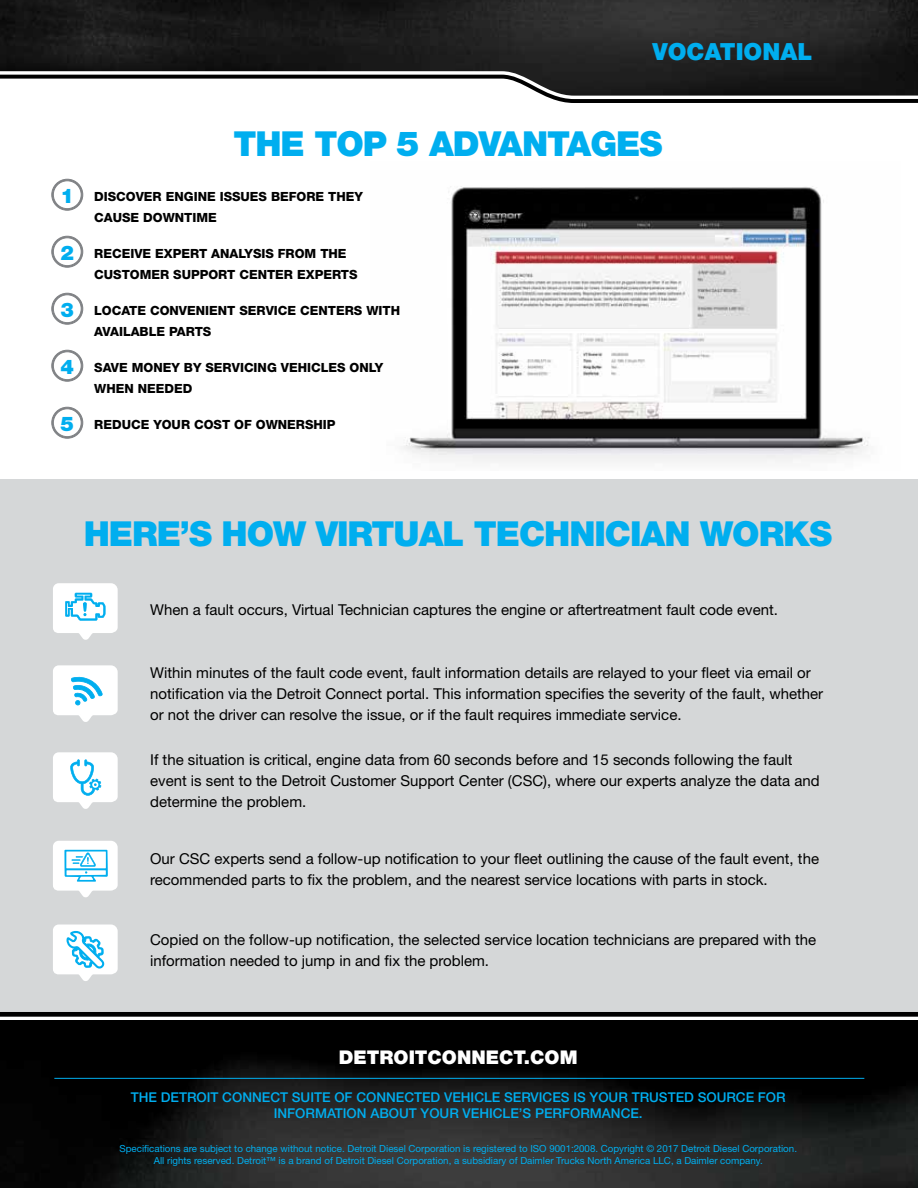
<style>
.page{position:relative;width:918px;height:1188px;background:#fff}
.page>*{position:absolute;margin:0;border:0;box-sizing:border-box;transform-origin:0 0}
.t1{font:900 34.5px "Helvetica Neue LT Std";letter-spacing:-.03em;color:#00aeef}
.t2{font:900 23.7px "Helvetica Neue LT Std";color:#00aeef}
.t3{font:900 18.9px "Helvetica Neue LT Std";color:#fff}
.t4{font:15px/21px "Helvetica Neue LT Std";color:#000}
.t5{font:500 13.5px/16.5px "Helvetica Neue LT Std";color:#00aeef;text-align:center}
.t6{font:800 12.6px/21px "Helvetica Neue LT Std";color:#000}
.t7{font:9.75px/12px "Helvetica Neue LT Std";color:#00aeef;text-align:center}
.s1{font-weight:900;font-size:20.25px;color:#00aeef}
</style>
<div class="page">
<img style="left:403px;top:186px;width:466px;height:276px">
<div style="left:0;top:479px;width:918px;height:535px;background:#d5d7d8"></div>
<svg style="left:51px;top:179px;width:32px;height:32px"></svg>
<svg style="left:51px;top:236px;width:32px;height:32px"></svg>
<svg style="left:51px;top:292px;width:33px;height:147px"></svg>
<svg style="left:53px;top:583px;width:65px;height:57px;background:#ddf0f8"></svg>
<svg style="left:53px;top:665px;width:65px;height:57px;background:#e0f1f8"></svg>
<svg style="left:53px;top:841px;width:65px;height:57px;background:#d9eff7"></svg>
<svg style="left:53px;top:752px;width:65px;height:57px;background:#e3f3f8"></svg>
<svg style="left:53px;top:924px;width:65px;height:57px;background:#d6eef7"></svg>
<svg style="left:0;top:0;width:918px;height:103px"></svg>
<svg style="left:0;top:1012px;width:918px;height:176px;background:#181818"></svg>
<hr style="left:54px;top:1078px;width:810px;height:1px;background:#00aeef">
<h2 class="t2" style="left:652px;top:37px;width:161px">VOCATIONAL</h2>
<h1 class="t1" style="left:233px;top:123px;width:431px">THE TOP 5 ADVANTAGES</h1>
<p class="t6" style="left:94px;top:186px;width:270px;text-indent:-34px"><span class="s1">1</span> DISCOVER ENGINE ISSUES BEFORE THEY<br>CAUSE DOWNTIME</p>
<p class="t6" style="left:94px;top:243px;width:265px;text-indent:-34px"><span class="s1">2</span> RECEIVE EXPERT ANALYSIS FROM THE<br>CUSTOMER SUPPORT CENTER EXPERTS</p>
<p class="t6" style="left:94px;top:300px;width:307px;text-indent:-34px"><span class="s1">3</span> LOCATE CONVENIENT SERVICE CENTERS WITH<br>AVAILABLE PARTS</p>
<p class="t6" style="left:94px;top:357px;width:291px;text-indent:-34px"><span class="s1">4</span> SAVE MONEY BY SERVICING VEHICLES ONLY<br>WHEN NEEDED</p>
<p class="t6" style="left:60px;top:414px;width:277px"><span class="s1">5</span> REDUCE YOUR COST OF OWNERSHIP</p>
<h1 class="t1" style="left:84px;top:513px;width:750px">HERE’S HOW VIRTUAL TECHNICIAN WORKS</h1>
<p class="t4" style="left:150px;top:599px;width:629px">When a fault occurs, Virtual Technician captures the engine or aftertreatment fault code event.</p>
<p class="t4" style="left:150px;top:662px;width:675px">Within minutes of the fault code event, fault information details are relayed to your fleet via email or notification via the Detroit Connect portal. This information specifies the severity of the fault, whether or not the driver can resolve the issue, or if the fault requires immediate service.</p>
<p class="t4" style="left:150px;top:749px;width:671px">If the situation is critical, engine data from 60 seconds before and 15 seconds following the fault event is sent to the Detroit Customer Support Center (CSC), where our experts analyze the data and determine the problem.</p>
<p class="t4" style="left:150px;top:848px;width:670px">Our CSC experts send a follow-up notification to your fleet outlining the cause of the fault event, the recommended parts to fix the problem, and the nearest service locations with parts in stock.</p>
<p class="t4" style="left:150px;top:929px;width:668px">Copied on the follow-up notification, the selected service location technicians are prepared with the information needed to jump in and fix the problem.</p>
<p class="t3" style="left:339px;top:1046px;width:240px">DETROITCONNECT.COM</p>
<p class="t5" style="left:131px;top:1089px;width:656px">THE DETROIT CONNECT SUITE OF CONNECTED VEHICLE SERVICES IS YOUR TRUSTED SOURCE FOR<br>INFORMATION ABOUT YOUR VEHICLE’S PERFORMANCE.</p>
<p class="t7" style="left:119px;top:1142px;width:679px">Specifications are subject to change without notice. Detroit Diesel Corporation is registered to ISO 9001:2008. Copyright © 2017 Detroit Diesel Corporation.<br>All rights reserved. Detroit™ is a brand of Detroit Diesel Corporation, a subsidiary of Daimler Trucks North America LLC, a Daimler company.</p>
</div>
